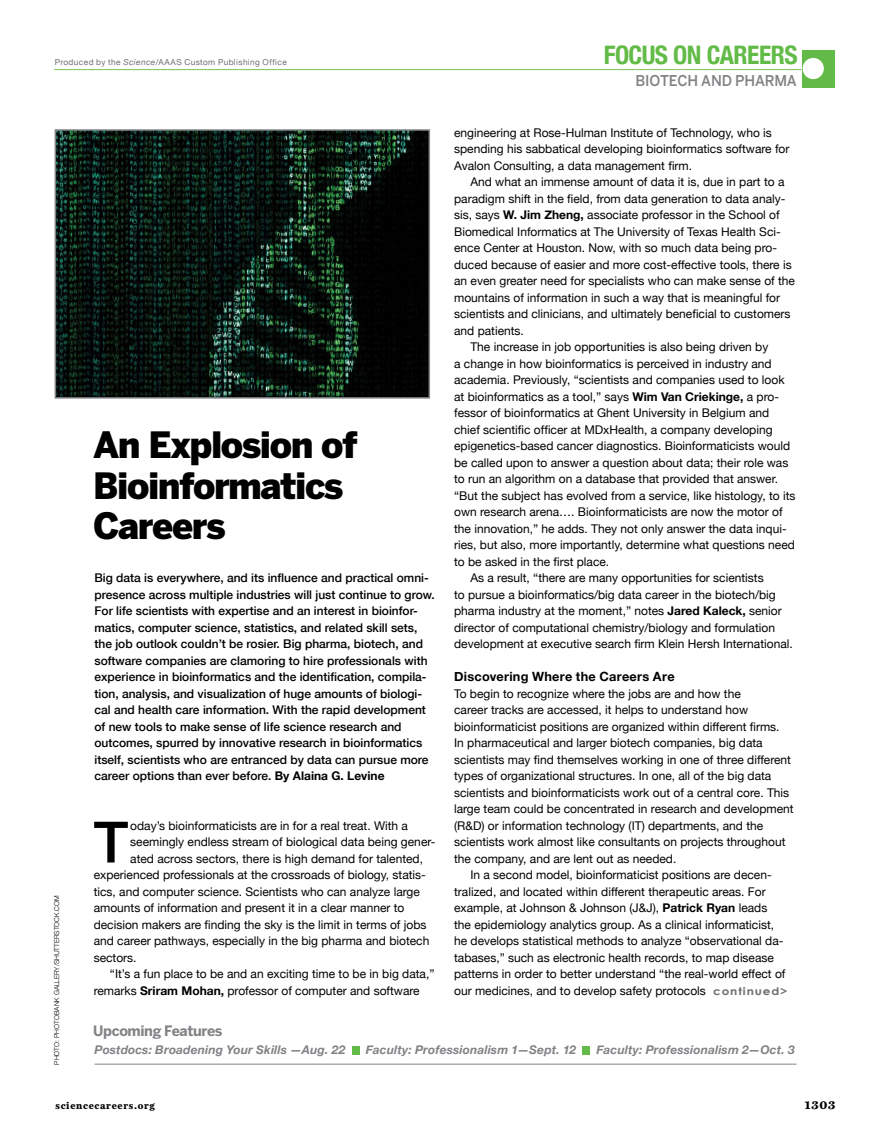
<style>
.page{position:relative;width:891px;height:1134px;background:#fff}
.page>*{position:absolute;margin:0;border:0;box-sizing:border-box;transform-origin:0 0}
.t1{font:500 57px "Helvetica Neue";color:#000}
.t2{font:900 36px/40.5px "Benton Sans";letter-spacing:-.04em;color:#000}
.t3{font:700 condensed 25.5px "Helvetica Neue";letter-spacing:-.02em;color:#62bb46}
.t4{font:500 14.85px "Benton Sans";letter-spacing:-.015em;color:#808285;scale:.96 1}
.t5{font:700 14.25px "Benton Sans";letter-spacing:-.03em;color:#808285}
.t6{font:700 12.75px "Helvetica Neue";letter-spacing:.02em;color:#000}
.t7{font:12px/16.5px "Helvetica Neue";color:#000}
.t8{font:500 12px/16.5px "Helvetica Neue";color:#000}
.t9{font:italic 700 12px "Helvetica Neue";letter-spacing:.01em;color:#808285}
.t10{font:700 12px "Miller Daily";color:#000}
.t11{font:700 10.5px "Century Gothic";letter-spacing:.075em;color:#6d6e71;scale:1.14 1}
.t12{font:700 9.75px "Miller Daily";letter-spacing:.075em;color:#000}
.t13{font:8.25px "Helvetica Neue";letter-spacing:.05em;color:#6d6e71}
.t14{font:300 6.75px "Helvetica Neue";color:#000}
.s1{font-style:italic}
.s2{font-weight:700}
</style>
<div class="page">
<hr style="left:95px;top:1064px;width:701px;height:1px;background:#808285">
<hr style="left:54px;top:69px;width:773px;height:1px;background:#8bc86f">
<svg style="left:802px;top:50px;width:33px;height:38px"></svg>
<div style="left:803px;top:58px;width:21px;height:21px;background:#fff;border-radius:50%"></div>
<img style="left:58px;top:132px;width:369px;height:264px">
<div style="left:55px;top:129px;width:375px;height:270px;border:2px solid #808285"></div>
<div style="left:352px;top:1046px;width:7px;height:8px;background:#62bb46"></div>
<div style="left:583px;top:1046px;width:7px;height:8px;background:#62bb46"></div>
<p class="t13" style="left:55px;top:56px;width:234px">Produced by the <span class="s1">Science</span>/AAAS Custom Publishing Office</p>
<h3 class="t3" style="left:604px;top:33px;width:195px">FOCUS ON CAREERS</h3>
<p class="t4" style="left:636px;top:71px;width:170px">BIOTECH AND PHARMA</p>
<p class="t14" style="left:51px;top:1065px;width:171px;rotate:-90deg">PHOTO: PHOTOBANK GALLERY/SHUTTERSTOCK.COM</p>
<p class="t7" style="left:454px;top:125px;width:337px">engineering at Rose-Hulman Institute of Technology, who is spending his sabbatical developing bioinformatics software for<br>Avalon Consulting, a data management firm.</p>
<p class="t7" style="left:470px;top:174px;width:316px">And what an immense amount of data it is, due in part to a</p>
<p class="t7" style="left:454px;top:191px;width:333px">paradigm shift in the field, from data generation to data analy-</p>
<p class="t7" style="left:454px;top:207px;width:327px">sis, says <span class="s2">W. Jim Zheng,</span> associate professor in the School of</p>
<p class="t7" style="left:454px;top:224px;width:328px">Biomedical Informatics at The University of Texas Health Sci-</p>
<p class="t7" style="left:454px;top:240px;width:324px">ence Center at Houston. Now, with so much data being pro-</p>
<p class="t7" style="left:454px;top:257px;width:339px">duced because of easier and more cost-effective tools, there is</p>
<p class="t7" style="left:454px;top:273px;width:342px">an even greater need for specialists who can make sense of the</p>
<p class="t7" style="left:454px;top:290px;width:328px">mountains of information in such a way that is meaningful for</p>
<p class="t7" style="left:454px;top:306px;width:338px">scientists and clinicians, and ultimately beneficial to customers</p>
<p class="t7" style="left:454px;top:323px;width:71px">and patients.</p>
<p class="t7" style="left:470px;top:339px;width:300px">The increase in job opportunities is also being driven by</p>
<p class="t7" style="left:454px;top:356px;width:319px">a change in how bioinformatics is perceived in industry and</p>
<p class="t7" style="left:454px;top:372px;width:332px">academia. Previously, “scientists and companies used to look</p>
<p class="t7" style="left:454px;top:389px;width:326px">at bioinformatics as a tool,” says <span class="s2">Wim Van Criekinge,</span> a pro-</p>
<p class="t7" style="left:454px;top:405px;width:317px">fessor of bioinformatics at Ghent University in Belgium and</p>
<p class="t7" style="left:454px;top:422px;width:320px">chief scientific officer at MDxHealth, a company developing</p>
<p class="t7" style="left:454px;top:438px;width:338px">epigenetics-based cancer diagnostics. Bioinformaticists would</p>
<p class="t7" style="left:454px;top:455px;width:336px">be called upon to answer a question about data; their role was</p>
<p class="t7" style="left:454px;top:471px;width:325px">to run an algorithm on a database that provided that answer.</p>
<p class="t7" style="left:454px;top:488px;width:343px">“But the subject has evolved from a service, like histology, to its</p>
<p class="t7" style="left:454px;top:504px;width:330px">own research arena…. Bioinformaticists are now the motor of</p>
<p class="t7" style="left:454px;top:521px;width:334px">the innovation,” he adds. They not only answer the data inqui-</p>
<p class="t7" style="left:454px;top:537px;width:342px">ries, but also, more importantly, determine what questions need</p>
<p class="t7" style="left:454px;top:554px;width:157px">to be asked in the first place.</p>
<p class="t7" style="left:470px;top:570px;width:295px">As a result, “there are many opportunities for scientists</p>
<p class="t7" style="left:454px;top:587px;width:323px">to pursue a bioinformatics/big data career in the biotech/big</p>
<p class="t7" style="left:454px;top:603px;width:329px">pharma industry at the moment,” notes <span class="s2">Jared Kaleck,</span> senior</p>
<p class="t7" style="left:454px;top:620px;width:322px">director of computational chemistry/biology and formulation</p>
<p class="t7" style="left:454px;top:636px;width:340px">development at executive search firm Klein Hersh International.</p>
<p class="t6" style="left:454px;top:666px;width:222px">Discovering Where the Careers Are</p>
<p class="t7" style="left:454px;top:686px;width:288px">To begin to recognize where the jobs are and how the</p>
<p class="t7" style="left:454px;top:702px;width:296px">career tracks are accessed, it helps to understand how</p>
<p class="t7" style="left:454px;top:719px;width:327px">bioinformaticist positions are organized within different firms.</p>
<p class="t7" style="left:454px;top:735px;width:310px">In pharmaceutical and larger biotech companies, big data</p>
<p class="t7" style="left:454px;top:752px;width:338px">scientists may find themselves working in one of three different</p>
<p class="t7" style="left:454px;top:768px;width:319px">types of organizational structures. In one, all of the big data</p>
<p class="t7" style="left:454px;top:785px;width:337px">scientists and bioinformaticists work out of a central core. This</p>
<p class="t7" style="left:454px;top:801px;width:341px">large team could be concentrated in research and development</p>
<p class="t7" style="left:454px;top:818px;width:311px">(R&amp;D) or information technology (IT) departments, and the</p>
<p class="t7" style="left:454px;top:834px;width:333px">scientists work almost like consultants on projects throughout</p>
<p class="t7" style="left:454px;top:851px;width:224px">the company, and are lent out as needed.</p>
<p class="t7" style="left:470px;top:867px;width:303px">In a second model, bioinformaticist positions are decen-</p>
<p class="t7" style="left:454px;top:884px;width:313px">tralized, and located within different therapeutic areas. For</p>
<p class="t7" style="left:454px;top:900px;width:315px">example, at Johnson &amp; Johnson (J&amp;J), <span class="s2">Patrick Ryan</span> leads</p>
<p class="t7" style="left:454px;top:917px;width:322px">the epidemiology analytics group. As a clinical informaticist,</p>
<p class="t7" style="left:454px;top:933px;width:331px">he develops statistical methods to analyze “observational da-</p>
<p class="t7" style="left:454px;top:950px;width:321px">tabases,” such as electronic health records, to map disease</p>
<p class="t7" style="left:454px;top:966px;width:333px">patterns in order to better understand “the real-world effect of</p>
<p class="t7" style="left:454px;top:983px;width:253px">our medicines, and to develop safety protocols</p>
<h2 class="t2" style="left:93px;top:426px;width:266px">An Explosion of<br>Bioinformatics<br>Careers</h2>
<p class="t8" style="left:94px;top:569px;width:342px">Big data is everywhere, and its influence and practical omni&shy;presence across multiple industries will just continue to grow.<br>For life scientists with expertise and an interest in bioinfor&shy;matics, computer science, statistics, and related skill sets, the job outlook couldn’t be rosier. Big pharma, biotech, and software companies are clamoring to hire professionals with experience in bioinformatics and the identification, compila&shy;tion, analysis, and visualization of huge amounts of biologi&shy;cal and health care information. With the rapid development of new tools to make sense of life science research and outcomes, spurred by innovative research in bioinformatics itself, scientists who are entranced by data can pursue more career options than ever before. <span class="s2">By Alaina G. Levine</span></p>
<h1 class="t1" style="left:94px;top:796px;width:36px">T</h1>
<p class="t7" style="left:130px;top:818px;width:279px">oday’s bioinformaticists are in for a real treat. With a</p>
<p class="t7" style="left:130px;top:834px;width:307px">seemingly endless stream of biological data being gener-</p>
<p class="t7" style="left:130px;top:851px;width:294px">ated across sectors, there is high demand for talented,</p>
<p class="t7" style="left:94px;top:867px;width:334px">experienced professionals at the crossroads of biology, statis-</p>
<p class="t7" style="left:94px;top:884px;width:328px">tics, and computer science. Scientists who can analyze large</p>
<p class="t7" style="left:94px;top:900px;width:312px">amounts of information and present it in a clear manner to</p>
<p class="t7" style="left:94px;top:917px;width:334px">decision makers are finding the sky is the limit in terms of jobs</p>
<p class="t7" style="left:94px;top:933px;width:337px">and career pathways, especially in the big pharma and biotech</p>
<p class="t7" style="left:94px;top:950px;width:44px">sectors.</p>
<p class="t7" style="left:110px;top:966px;width:326px">“It’s a fun place to be and an exciting time to be in big data,”</p>
<p class="t7" style="left:94px;top:983px;width:328px">remarks <span class="s2">Sriram Mohan,</span> professor of computer and software</p>
<p class="t11" style="left:713px;top:984px;width:67px">continued&gt;</p>
<p class="t5" style="left:93px;top:1021px;width:131px">Upcoming Features</p>
<p class="t9" style="left:94px;top:1041px;width:253px">Postdocs: Broadening Your Skills —Aug. 22</p>
<p class="t9" style="left:366px;top:1041px;width:212px">Faculty: Professionalism 1—Sept. 12</p>
<p class="t9" style="left:597px;top:1041px;width:200px">Faculty: Professionalism 2—Oct. 3</p>
<p class="t12" style="left:56px;top:1099px;width:101px">sciencecareers.org</p>
<p class="t10" style="left:805px;top:1098px;width:32px">1303</p>
</div>
